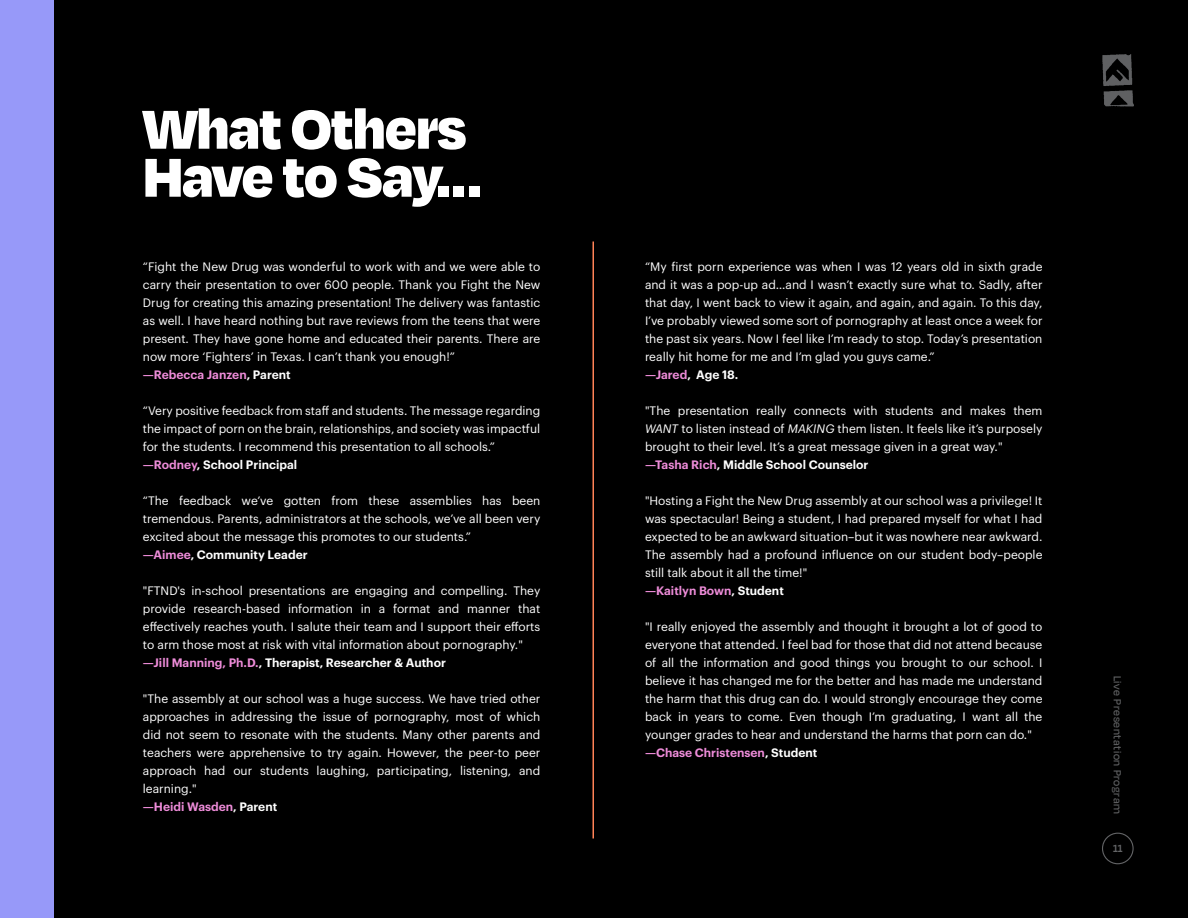
<style>
.page{position:relative;width:1188px;height:918px;background:#000}
.page>*{position:absolute;margin:0;border:0;box-sizing:border-box;transform-origin:0 0}
.t1{font:900 63px/48px "Degular";letter-spacing:-.02em;color:#fff}
.t2{font:12px/18px "Graphik";color:#fff;text-align:justify}
.t3{font:600 12px "Graphik";color:#fff}
.t4{font:600 12px "Graphik";color:#ee8cd9}
.t5{font:500 12px "Degular Display";letter-spacing:.06em;color:#5f6062}
.t6{font:600 12px "Degular Display";color:#636466}
.s1{color:#fff}
.s2{color:#ee8cd9}
.s3{font-style:italic}
</style>
<div class="page">
<div style="left:1102px;top:833px;width:32px;height:31px;border:1px solid #636466;border-radius:50%"></div>
<svg style="left:1102px;top:54px;width:32px;height:53px"></svg>
<hr style="left:592px;top:242px;width:2px;height:596px;background:#ff8257">
<div style="left:0;top:0;width:54px;height:918px;background:#9799f9"></div>
<p class="t1" style="left:143px;top:101px;width:339px">What Others<br>Have to Say...</p>
<p class="t2" style="left:143px;top:256px;width:399px">“Fight the New Drug was wonderful to work with and we were able to carry their presentation to over 600 people. Thank you Fight the New Drug for creating this amazing presentation! The delivery was fantastic as well. I have heard nothing but rave reviews from the teens that were present. They have gone home and educated their parents. There are now more ‘Fighters’ in Texas. I can’t thank you enough!”</p>
<p class="t4" style="left:143px;top:365px;width:149px">—Rebecca Janzen<span class="s1">, Parent</span></p>
<p class="t2" style="left:143px;top:400px;width:399px">“Very positive feedback from staff and students. The message regarding the impact of porn on the brain, relationships, and society was impactful for the students. I recommend this presentation to all schools.”</p>
<p class="t3" style="left:143px;top:455px;width:156px"><span class="s2">—Rodney</span>, School Principal</p>
<p class="t2" style="left:143px;top:490px;width:399px">“The feedback we’ve gotten from these assemblies has been tremendous. Parents, administrators at the schools, we’ve all been very excited about the message this promotes to our students.”</p>
<p class="t3" style="left:143px;top:545px;width:166px"><span class="s2">—Aimee</span>, Community Leader</p>
<p class="t2" style="left:143px;top:580px;width:399px">"FTND's in-school presentations are engaging and compelling. They provide research-based information in a format and manner that effectively reaches youth. I salute their team and I support their efforts to arm those most at risk with vital information about pornography."</p>
<p class="t3" style="left:143px;top:653px;width:305px"><span class="s2">—Jill Manning, Ph.D.</span>, Therapist, Researcher &amp; Author</p>
<p class="t2" style="left:143px;top:688px;width:399px">"The assembly at our school was a huge success. We have tried other approaches in addressing the issue of pornography, most of which did not seem to resonate with the students. Many other parents and teachers were apprehensive to try again. However, the peer-to peer approach had our students laughing, participating, listening, and learning."</p>
<p class="t4" style="left:143px;top:797px;width:136px">—Heidi Wasden<span class="s1">, Parent</span></p>
<p class="t2" style="left:645px;top:256px;width:399px">“My first porn experience was when I was 12 years old in sixth grade and it was a pop-up ad…and I wasn’t exactly sure what to. Sadly, after that day, I went back to view it again, and again, and again. To this day, I’ve probably viewed some sort of pornography at least once a week for the past six years. Now I feel like I’m ready to stop. Today’s presentation really hit home for me and I’m glad you guys came.”</p>
<p class="t3" style="left:645px;top:365px;width:95px"><span class="s2">—Jared</span>, Age 18.</p>
<p class="t2" style="left:645px;top:400px;width:399px">"The presentation really connects with students and makes them <span class="s3">WANT</span> to listen instead of <span class="s3">MAKING</span> them listen. It feels like it’s purposely brought to their level. It’s a great message given in a great way."</p>
<p class="t3" style="left:645px;top:455px;width:225px"><span class="s2">—Tasha Rich</span>, Middle School Counselor</p>
<p class="t2" style="left:645px;top:490px;width:399px">"Hosting a Fight the New Drug assembly at our school was a privilege! It was spectacular! Being a student, I had prepared myself for what I had expected to be an awkward situation–but it was nowhere near awkward.<br>The assembly had a profound influence on our student body–people still talk about it all the time!"</p>
<p class="t4" style="left:645px;top:581px;width:140px">—Kaitlyn Bown<span class="s1">, Student</span></p>
<p class="t2" style="left:645px;top:616px;width:399px">"I really enjoyed the assembly and thought it brought a lot of good to everyone that attended. I feel bad for those that did not attend because of all the information and good things you brought to our school. I believe it has changed me for the better and has made me understand the harm that this drug can do. I would strongly encourage they come back in years to come. Even though I’m graduating, I want all the younger grades to hear and understand the harms that porn can do."</p>
<p class="t4" style="left:645px;top:743px;width:174px">—Chase Christensen<span class="s1">, Student</span></p>
<p class="t5" style="left:1124px;top:676px;width:139px;rotate:90deg">Live Presentation Program</p>
<p class="t6" style="left:1113px;top:842px;width:11px">11</p>
</div>
